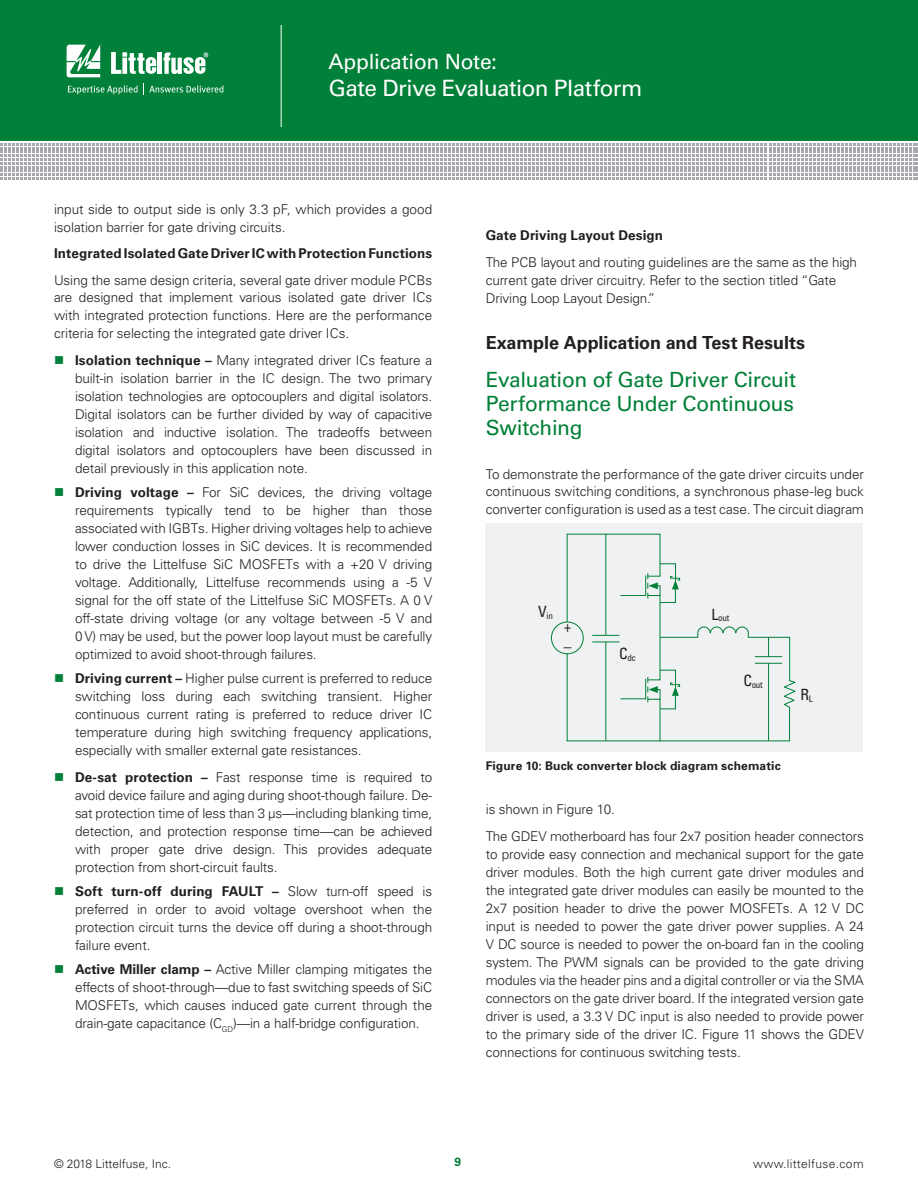
<style>
.page{position:relative;width:918px;height:1188px;background:#fff}
.page>*{position:absolute;margin:0;border:0;box-sizing:border-box;transform-origin:0 0}
.t1{font:22.5px "Univers LT Std";letter-spacing:-.025em;color:#fff}
.Body_Copy{font:21px/24px "Univers LT Std";letter-spacing:-.015em;color:#008038;text-align:justify}
.t2{font:21px "Univers LT Std";letter-spacing:-.015em;color:#fff}
.Body_Copy-2{font:700 18px "Univers LT Std";letter-spacing:-.005em;color:#231f20}
.t3{font:condensed 15.6px "Univers LT Std";color:#231f20}
.Body_Copy-3{font:300 13.5px/18px "Univers LT Std";letter-spacing:-.01em;color:#231f20;text-align:justify}
.Body_Copy-4{font:700 13.5px "Univers LT Std";letter-spacing:.005em;color:#231f20}
.Body_Copy-5{font:700 12px "Univers";letter-spacing:.01em;color:#231f20}
.t4{font:300 12px "Univers LT Std";color:#231f20}
.t5{font:300 12px "Univers LT Std";letter-spacing:.03em;color:#231f20}
.t6{font:700 12px "Univers LT Std";color:#008038}
.t7{font:condensed 9px "Univers LT Std";letter-spacing:-.02em;color:#231f20}
.s1{color:#008038}
.s2{font-weight:700}
</style>
<div class="page">
<div style="left:0;top:0;width:918px;height:140px;background:#008038"></div>
<hr style="left:281px;top:25px;width:1px;height:102px;background:#fff">
<svg style="left:67px;top:45px;width:33px;height:32px"></svg>
<hr style="left:158px;top:53px;width:4px;height:21px;background:#fff">
<svg style="left:163px;top:53px;width:45px;height:21px"></svg>
<svg style="left:111px;top:52px;width:45px;height:22px"></svg>
<svg style="left:68px;top:84px;width:155px;height:11px"></svg>
<svg style="left:0;top:143px;width:918px;height:37px"></svg>
<div style="left:486px;top:523px;width:377px;height:229px;background:#f0f1f2"></div>
<svg style="left:566px;top:533px;width:230px;height:209px"></svg>
<div style="left:551px;top:622px;width:33px;height:32px;border:1px solid #008038;border-radius:50%"></div>
<h2 class="t2" style="left:329px;top:49px;width:170px">Application Note:</h2>
<h1 class="t1" style="left:329px;top:75px;width:315px">Gate Drive Evaluation Platform</h1>
<p class="Body_Copy-3" style="left:54px;top:200px;width:380px">input side to output side is only 3.3 pF, which provides a good isolation barrier for gate driving circuits.</p>
<p class="Body_Copy-4" style="left:54px;top:245px;width:380px">Integrated Isolated Gate Driver IC with Protection Functions</p>
<p class="Body_Copy-3" style="left:54px;top:271px;width:380px">Using the same design criteria, several gate driver module PCBs are designed that implement various isolated gate driver ICs with integrated protection functions. Here are the performance criteria for selecting the integrated gate driver ICs.</p>
<p class="Body_Copy-3" style="left:75px;top:351px;width:359px;text-indent:-21px"><span class="s1">■</span> <span class="s2">Isolation technique –</span> Many integrated driver ICs feature a built-in isolation barrier in the IC design. The two primary isolation technologies are optocouplers and digital isolators.<br>Digital isolators can be further divided by way of capacitive isolation and inductive isolation. The tradeoffs between digital isolators and optocouplers have been discussed in detail previously in this application note.</p>
<p class="Body_Copy-3" style="left:75px;top:483px;width:359px;text-indent:-21px"><span class="s1">■</span> <span class="s2">Driving voltage –</span> For SiC devices, the driving voltage requirements typically tend to be higher than those associated with IGBTs. Higher driving voltages help to achieve lower conduction losses in SiC devices. It is recommended to drive the Littelfuse SiC MOSFETs with a +20 V driving voltage. Additionally, Littelfuse recommends using a -5 V signal for the off state of the Littelfuse SiC MOSFETs. A 0 V off-state driving voltage (or any voltage between -5 V and 0 V) may be used, but the power loop layout must be carefully optimized to avoid shoot-through failures.</p>
<p class="Body_Copy-3" style="left:75px;top:669px;width:359px;text-indent:-21px"><span class="s1">■</span> <span class="s2">Driving current –</span> Higher pulse current is preferred to reduce switching loss during each switching transient. Higher continuous current rating is preferred to reduce driver IC temperature during high switching frequency applications, especially with smaller external gate resistances.</p>
<p class="Body_Copy-3" style="left:75px;top:768px;width:359px;text-indent:-21px"><span class="s1">■</span> <span class="s2">De-sat protection –</span> Fast response time is required to avoid device failure and aging during shoot-though failure. De&shy;sat protection time of less than 3 µs—including blanking time, detection, and protection response time—can be achieved with proper gate drive design. This provides adequate protection from short-circuit faults.</p>
<p class="Body_Copy-3" style="left:75px;top:882px;width:359px;text-indent:-21px"><span class="s1">■</span> <span class="s2">Soft turn-off during FAULT –</span> Slow turn-off speed is preferred in order to avoid voltage overshoot when the protection circuit turns the device off during a shoot-through failure event.</p>
<p class="Body_Copy-3" style="left:75px;top:960px;width:359px;text-indent:-21px"><span class="s1">■</span> <span class="s2">Active Miller clamp –</span> Active Miller clamping mitigates the effects of shoot-through—due to fast switching speeds of SiC MOSFETs, which causes induced gate current through the drain-gate capacitance (C<sub>GD</sub>)—in a half-bridge configuration.</p>
<p class="Body_Copy-4" style="left:486px;top:227px;width:179px">Gate Driving Layout Design</p>
<p class="Body_Copy-3" style="left:486px;top:253px;width:373px;text-align:left">The PCB layout and routing guidelines are the same as the high current gate driver circuitry. Refer to the section titled “Gate<br>Driving Loop Layout Design.”</p>
<p class="Body_Copy-2" style="left:486px;top:332px;width:321px">Example Application and Test Results</p>
<p class="Body_Copy" style="left:486px;top:367px;width:312px">Evaluation of Gate Driver Circuit Performance Under Continuous Switching</p>
<p class="Body_Copy-3" style="left:486px;top:465px;width:380px">To demonstrate the performance of the gate driver circuits under continuous switching conditions, a synchronous phase-leg buck converter configuration is used as a test case. The circuit diagram</p>
<p class="t7" style="left:538px;top:610px;width:16px"><sup>V</sup>in</p>
<p class="t3" style="left:564px;top:617px;width:9px">+</p>
<p class="t3" style="left:564px;top:637px;width:9px">–</p>
<p class="t7" style="left:619px;top:652px;width:18px"><sup>C</sup>dc</p>
<p class="t7" style="left:711px;top:612px;width:19px"><sup>L</sup>out</p>
<p class="t7" style="left:744px;top:679px;width:21px"><sup>C</sup>out</p>
<p class="t3" style="left:801px;top:684px;width:14px">R<sub>L</sub></p>
<p class="Body_Copy-5" style="left:486px;top:758px;width:296px">Figure 10: Buck converter block diagram schematic</p>
<p class="Body_Copy-3" style="left:486px;top:800px;width:131px">is shown in Figure 10.</p>
<p class="Body_Copy-3" style="left:486px;top:827px;width:380px">The GDEV motherboard has four 2x7 position header connectors to provide easy connection and mechanical support for the gate driver modules. Both the high current gate driver modules and the integrated gate driver modules can easily be mounted to the 2x7 position header to drive the power MOSFETs. A 12 V DC input is needed to power the gate driver power supplies. A 24<br>V DC source is needed to power the on-board fan in the cooling system. The PWM signals can be provided to the gate driving modules via the header pins and a digital controller or via the SMA connectors on the gate driver board. If the integrated version gate driver is used, a 3.3 V DC input is also needed to provide power to the primary side of the driver IC. Figure 11 shows the GDEV connections for continuous switching tests.</p>
<p class="t4" style="left:54px;top:1157px;width:119px">© 2018 Littelfuse, Inc.</p>
<p class="t6" style="left:455px;top:1155px;width:8px">9</p>
<p class="t5" style="left:753px;top:1157px;width:112px">www.littelfuse.com</p>
</div>
